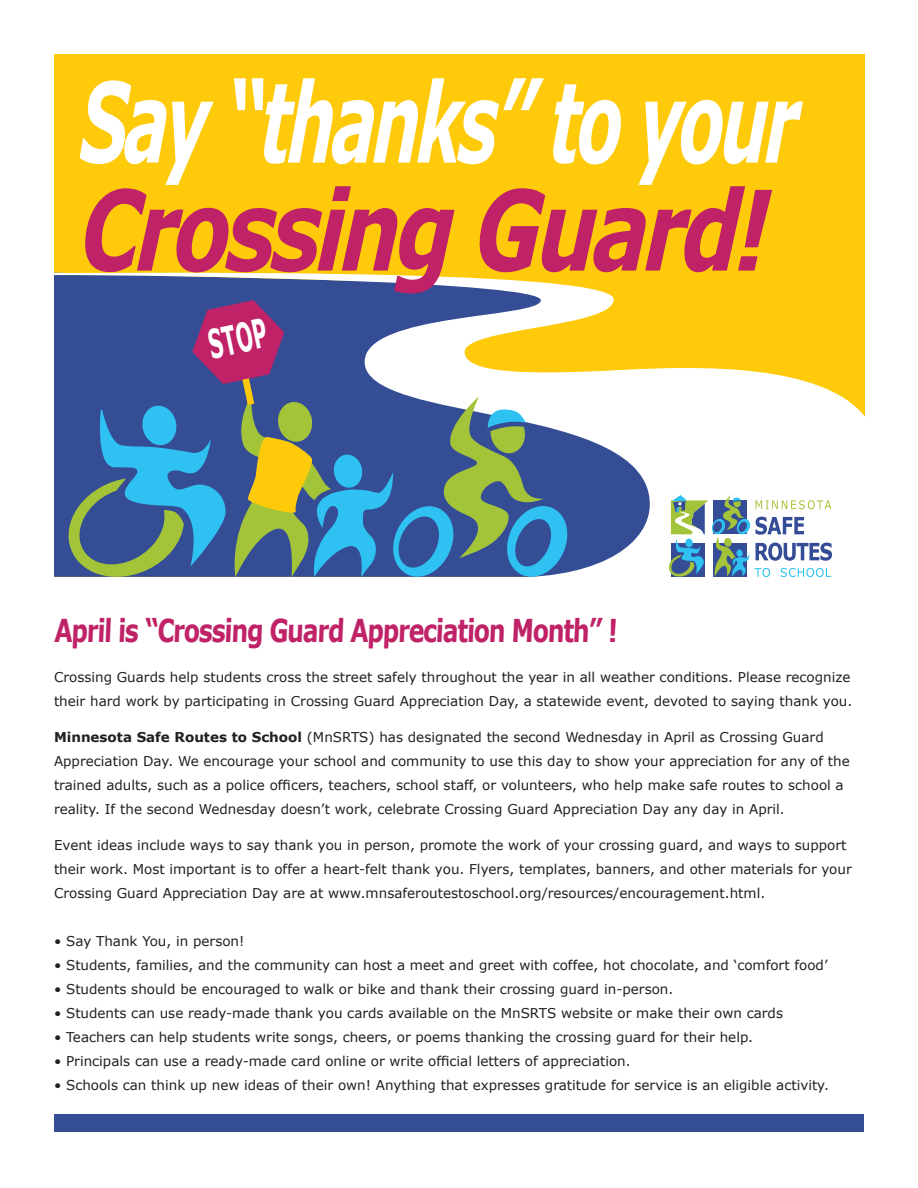
<style>
.page{position:relative;width:918px;height:1188px;background:#fff}
.page>*{position:absolute;margin:0;border:0;box-sizing:border-box;transform-origin:0 0}
.Headline{font:italic 700 111px "Verdana";letter-spacing:-.05em;color:#fff;scale:.6 1}
.Headline-2{font:italic 700 111px "Verdana";letter-spacing:-.05em;color:#bf2267;scale:.75 1}
.t1{font:700 39.75px "Verdana";color:#fff;scale:.5 1}
.t2{font:700 31.5px "Verdana";color:#bf2267;scale:.75 1}
.t3{font:13.5px/24px "Verdana";color:#231f20}
.s1{font-weight:700}
</style>
<div class="page">
<div style="left:54px;top:54px;width:810px;height:523px;background:#feca0a"></div>
<svg style="left:54px;top:266px;width:811px;height:311px"></svg>
<svg style="left:667px;top:495px;width:165px;height:82px;background:#b0c5cb"></svg>
<svg style="left:66px;top:300px;width:503px;height:278px;background:#647d98"></svg>
<div style="left:54px;top:1114px;width:810px;height:18px;background:#354d95"></div>
<h1 class="Headline" style="left:79px;top:50px;width:1198px">Say “thanks” to your</h1>
<h1 class="Headline-2" style="left:79px;top:158px;width:920px">Crossing Guard!</h1>
<h2 class="t1" style="left:204px;top:319px;width:120px;rotate:-12deg">STOP</h2>
<p class="t2" style="left:54px;top:610px;width:755px">April is “Crossing Guard Appreciation Month” !</p>
<p class="t3" style="left:54px;top:666px;width:800px">Crossing Guards help students cross the street safely throughout the year in all weather conditions. Please recognize their hard work by participating in Crossing Guard Appreciation Day, a statewide event, devoted to saying thank you.</p>
<p class="t3" style="left:54px;top:726px;width:797px"><span class="s1">Minnesota Safe Routes to School</span> (MnSRTS) has designated the second Wednesday in April as Crossing Guard Appreciation Day. We encourage your school and community to use this day to show your appreciation for any of the trained adults, such as a police officers, teachers, school staff, or volunteers, who help make safe routes to school a reality. If the second Wednesday doesn’t work, celebrate Crossing Guard Appreciation Day any day in April.</p>
<p class="t3" style="left:54px;top:834px;width:799px">Event ideas include ways to say thank you in person, promote the work of your crossing guard, and ways to support their work. Most important is to offer a heart-felt thank you. Flyers, templates, banners, and other materials for your<br>Crossing Guard Appreciation Day are at www.mnsaferoutestoschool.org/resources/encouragement.html.</p>
<p class="t3" style="left:54px;top:930px;width:192px">• Say Thank You, in person!</p>
<p class="t3" style="left:54px;top:954px;width:775px">• Students, families, and the community can host a meet and greet with coffee, hot chocolate, and ‘comfort food’</p>
<p class="t3" style="left:54px;top:978px;width:621px">• Students should be encouraged to walk or bike and thank their crossing guard in-person.</p>
<p class="t3" style="left:54px;top:1002px;width:731px">• Students can use ready-made thank you cards available on the MnSRTS website or make their own cards</p>
<p class="t3" style="left:54px;top:1026px;width:701px">• Teachers can help students write songs, cheers, or poems thanking the crossing guard for their help.</p>
<p class="t3" style="left:54px;top:1050px;width:578px">• Principals can use a ready-made card online or write official letters of appreciation.</p>
<p class="t3" style="left:54px;top:1074px;width:776px">• Schools can think up new ideas of their own! Anything that expresses gratitude for service is an eligible activity.</p>
</div>
